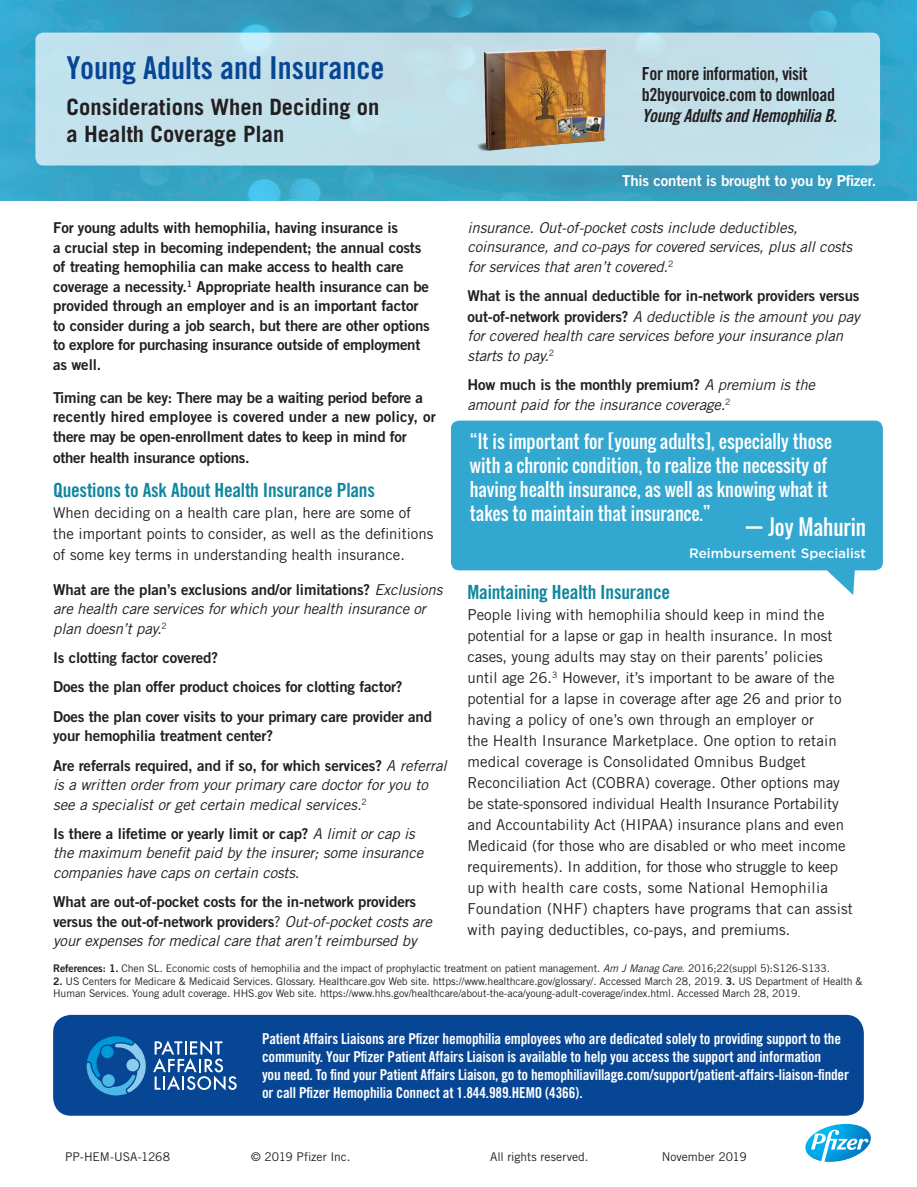
<style>
.page{position:relative;width:917px;height:1187px;background:#fff}
.page>*{position:absolute;margin:0;border:0;box-sizing:border-box;transform-origin:0 0}
.t1{font:31.5px "Trade Gothic Bold Cond Twenty";color:#074694}
.t2{font:700 22.5px/27px "Trade Gothic";color:#231f20}
.Body{font:21px "Oswald";color:#fff}
.t3{font:19.5px "Trade Gothic Bold Cond Twenty";letter-spacing:-.01em;color:#0f869e}
.Body-2{font:18px/24px "Oswald";color:#fff}
.t4{font:18px/21px "Trade Gothic Bold Cond Twenty";letter-spacing:-.02em;color:#231f20}
.t5{font:15px/19.5px "Trade Gothic Bold Two";letter-spacing:-.01em;color:#231f20}
.t6{font:15px/21px "Trade Gothic";color:#231f20}
.t7{font:italic 15px/19.5px "Trade Gothic";letter-spacing:-.01em;color:#231f20}
.t8{font:15px/18px "Trade Gothic Bold Cond Twenty";letter-spacing:-.01em;color:#fff}
.t9{font:15px "Trade Gothic Bold Two";letter-spacing:-.01em;color:#fff}
.Body-3{font:500 13.5px "Gotham";color:#fff}
.Body_Copy{font:12px "Trade Gothic";color:#231f20}
.t10{font:10.5px/12.6px "Trade Gothic";letter-spacing:-.01em;color:#231f20}
.s1{font-family:"Trade Gothic Bold Two";font-style:normal}
.s2{font-family:"Trade Gothic"}
.s3{font-family:"Trade Gothic";font-style:italic}
.s4{font-family:"Trade Gothic Bold Cond Twenty Obl"}
.s5{font-family:"Gotham";font-weight:500}
.s6{font-family:"Trade Gothic Bold Two"}
.s7{font-style:italic}
</style>
<div class="page">
<svg style="left:805px;top:1123px;width:65px;height:38px"></svg>
<div style="left:53px;top:1014px;width:810px;height:101px;background:#074694;border-radius:18px"></div>
<svg style="left:86px;top:1036px;width:150px;height:59px"></svg>
<div style="left:102px;top:1074px;width:13px;height:12px;background:#4bb8e5;border-radius:50%"></div>
<div style="left:101px;top:1045px;width:13px;height:13px;background:#0099d8;border-radius:50%"></div>
<img style="left:0;top:0;width:916px;height:200px">
<div style="left:35px;top:33px;width:844px;height:132px;background:#c2e0ea;border-radius:8px"></div>
<img style="left:463px;top:47px;width:144px;height:104px">
<svg style="left:451px;top:420px;width:431px;height:175px;background:#4eb3d6"></svg>
<p class="t1" style="left:67px;top:48px;width:319px">Young Adults and Insurance</p>
<p class="t2" style="left:67px;top:93px;width:314px">Considerations When Deciding on a Health Coverage Plan</p>
<p class="t5" style="left:53px;top:218px;width:377px">For young adults with hemophilia, having insurance is<br>a crucial step in becoming independent; the annual costs of treating hemophilia can make access to health care coverage a necessity.<sup>1</sup> Appropriate health insurance can be provided through an employer and is an important factor</p>
<p class="t5" style="left:53px;top:315px;width:378px">to consider during a job search, but there are other options to explore for purchasing insurance outside of employment as well.</p>
<p class="t5" style="left:53px;top:387px;width:384px">Timing can be key: There may be a waiting period before a recently hired employee is covered under a new policy, or there may be open-enrollment dates to keep in mind for</p>
<p class="t5" style="left:53px;top:447px;width:198px">other health insurance options.</p>
<p class="t3" style="left:53px;top:478px;width:323px">Questions to Ask About Health Insurance Plans</p>
<p class="t6" style="left:53px;top:502px;width:381px">When deciding on a health care plan, here are some of the important points to consider, as well as the definitions of some key terms in understanding health insurance.</p>
<p class="t7" style="left:53px;top:579px;width:390px"><span class="s1">What are the plan’s exclusions and/or limitations?</span> Exclusions are health care services for which your health insurance or plan doesn’t pay.<sup>2</sup></p>
<p class="t5" style="left:53px;top:647px;width:166px">Is clotting factor covered?</p>
<p class="t5" style="left:53px;top:677px;width:351px">Does the plan offer product choices for clotting factor?</p>
<p class="t5" style="left:53px;top:706px;width:380px">Does the plan cover visits to your primary care provider and your hemophilia treatment center?</p>
<p class="t7" style="left:53px;top:755px;width:395px"><span class="s1">Are referrals required, and if so, for which services?</span> A referral is a written order from your primary care doctor for you to see a specialist or get certain medical services.<sup>2</sup></p>
<p class="t7" style="left:53px;top:823px;width:371px"><span class="s1">Is there a lifetime or yearly limit or cap?</span> A limit or cap is the maximum benefit paid by the insurer; some insurance companies have caps on certain costs.</p>
<p class="t5" style="left:53px;top:891px;width:380px">What are out-of-pocket costs for the in-network providers versus the out-of-network providers<span class="s2">?</span> <span class="s3">Out-of-pocket costs are your expenses for medical care that aren’t reimbursed by</span></p>
<p class="t4" style="left:641px;top:63px;width:197px">For more information, visit b2byourvoice.com to download<br><span class="s4">Young Adults and Hemophilia B</span>.</p>
<p class="t9" style="left:622px;top:172px;width:256px">This content is brought to you by Pfizer.</p>
<p class="t7" style="left:467px;top:217px;width:386px">insurance. Out-of-pocket costs include deductibles, coinsurance, and co-pays for covered services, plus all costs for services that aren’t covered.<sup>2</sup></p>
<p class="t5" style="left:467px;top:285px;width:393px;line-height:21px">What is the annual deductible for in-network providers versus out-of-network providers? <span class="s3">A deductible is the amount you pay</span></p>
<p class="t7" style="left:467px;top:326px;width:377px">for covered health care services before your insurance plan starts to pay.<sup>2</sup></p>
<p class="t7" style="left:467px;top:375px;width:349px"><span class="s1">How much is the monthly premium?</span> A premium is the amount paid for the insurance coverage.<sup>2</sup></p>
<p class="Body-2" style="left:469px;top:428px;width:363px">“It is important for [young adults], especially those with a chronic condition, to realize the necessity of having health insurance, as well as knowing what it takes to maintain that insurance.”</p>
<p class="Body" style="left:744px;top:510px;width:123px"><span class="s5">—</span> Joy Mahurin</p>
<p class="Body-3" style="left:688px;top:545px;width:178px">Reimbursement Specialist</p>
<p class="t3" style="left:467px;top:580px;width:204px">Maintaining Health Insurance</p>
<p class="t6" style="left:467px;top:603px;width:387px">People living with hemophilia should keep in mind the potential for a lapse or gap in health insurance. In most cases, young adults may stay on their parents’ policies until age 26.<sup>3</sup> However, it’s important to be aware of the potential for a lapse in coverage after age 26 and prior to having a policy of one’s own through an employer or<br>the Health Insurance Marketplace. One option to retain medical coverage is Consolidated Omnibus Budget Reconciliation Act (COBRA) coverage. Other options may be state-sponsored individual Health Insurance Portability and Accountability Act (HIPAA) insurance plans and even Medicaid (for those who are disabled or who meet income requirements). In addition, for those who struggle to keep up with health care costs, some National Hemophilia Foundation (NHF) chapters have programs that can assist with paying deductibles, co-pays, and premiums.</p>
<p class="t10" style="left:53px;top:961px;width:778px"><span class="s6">References: 1.</span> Chen SL. Economic costs of hemophilia and the impact of prophylactic treatment on patient management. <span class="s7">Am J Manag Care</span>. 2016;22(suppl 5):S126-S133.</p>
<p class="t10" style="left:53px;top:974px;width:810px"><span class="s6">2.</span> US Centers for Medicare &amp; Medicaid Services. Glossary. Healthcare.gov Web site. https://www.healthcare.gov/glossary/. Accessed March 28, 2019. <span class="s6">3.</span> US Department of Health &amp;<br>Human Services. Young adult coverage. HHS.gov Web site. https://www.hhs.gov/healthcare/about-the-aca/young-adult-coverage/index.html. Accessed March 28, 2019.</p>
<p class="t8" style="left:262px;top:1029px;width:588px">Patient Affairs Liaisons are Pfizer hemophilia employees who are dedicated solely to providing support to the community. Your Pfizer Patient Affairs Liaison is available to help you access the support and information<br>you need. To find your Patient Affairs Liaison, go to hemophiliavillage.com/support/patient-affairs-liaison-finder or call Pfizer Hemophilia Connect at 1.844.989.HEMO (4366).</p>
<p class="Body_Copy" style="left:65px;top:1149px;width:106px">PP-HEM-USA-1268</p>
<p class="Body_Copy" style="left:251px;top:1149px;width:100px">© 2019 Pfizer Inc.</p>
<p class="Body_Copy" style="left:490px;top:1149px;width:100px">All rights reserved.</p>
<p class="Body_Copy" style="left:661px;top:1149px;width:86px">November 2019</p>
</div>
